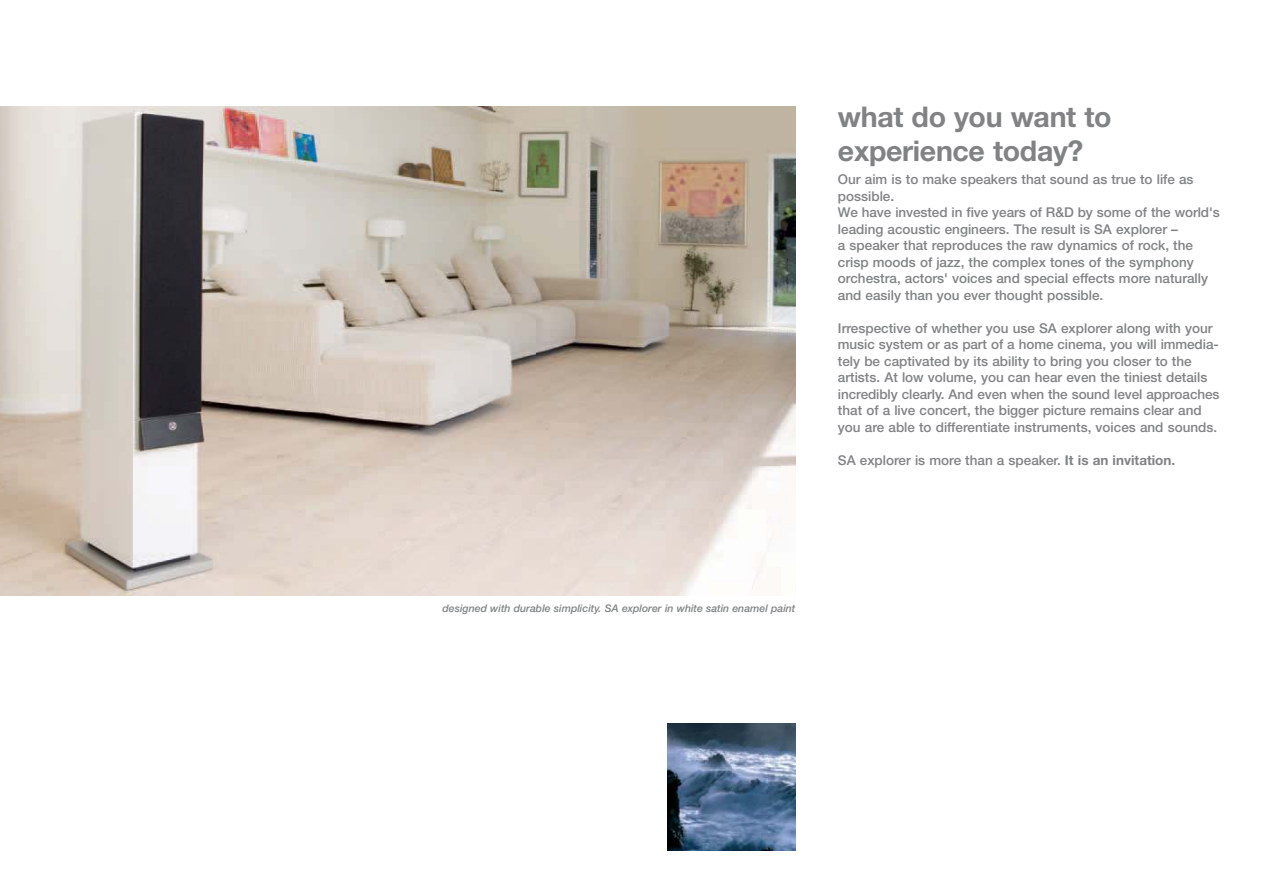
<style>
.page{position:relative;width:1262px;height:893px;background:#fff}
.page>*{position:absolute;margin:0;border:0;box-sizing:border-box;transform-origin:0 0}
.t1{font:700 28.5px/34.5px "Helvetica Neue";letter-spacing:-.01em;color:#808284}
.t2{font:500 13.5px/16.5px "Helvetica Neue";color:#808284}
.t3{font:italic 500 10.5px "Helvetica Neue";color:#808284}
.s1{font-weight:700}
</style>
<div class="page">
<img style="left:668px;top:723px;width:127px;height:127px">
<img style="left:0;top:106px;width:795px;height:489px">
<h1 class="t1" style="left:838px;top:102px;width:275px">what do you want to experience today?</h1>
<p class="t2" style="left:838px;top:172px;width:383px">Our aim is to make speakers that sound as true to life as possible.<br>We have invested in five years of R&amp;D by some of the world's leading acoustic engineers. The result is SA explorer –<br>a speaker that reproduces the raw dynamics of rock, the crisp moods of jazz, the complex tones of the symphony orchestra, actors' voices and special effects more naturally and easily than you ever thought possible.</p>
<p class="t2" style="left:838px;top:321px;width:383px">Irrespective of whether you use SA explorer along with your music system or as part of a home cinema, you will immedia&shy;tely be captivated by its ability to bring you closer to the artists. At low volume, you can hear even the tiniest details incredibly clearly. And even when the sound level approaches that of a live concert, the bigger picture remains clear and you are able to differentiate instruments, voices and sounds.</p>
<p class="t2" style="left:838px;top:453px;width:339px">SA explorer is more than a speaker. <span class="s1">It is an invitation.</span></p>
<p class="t3" style="left:442px;top:604px;width:354px">designed with durable simplicity. SA explorer in white satin enamel paint</p>
</div>
